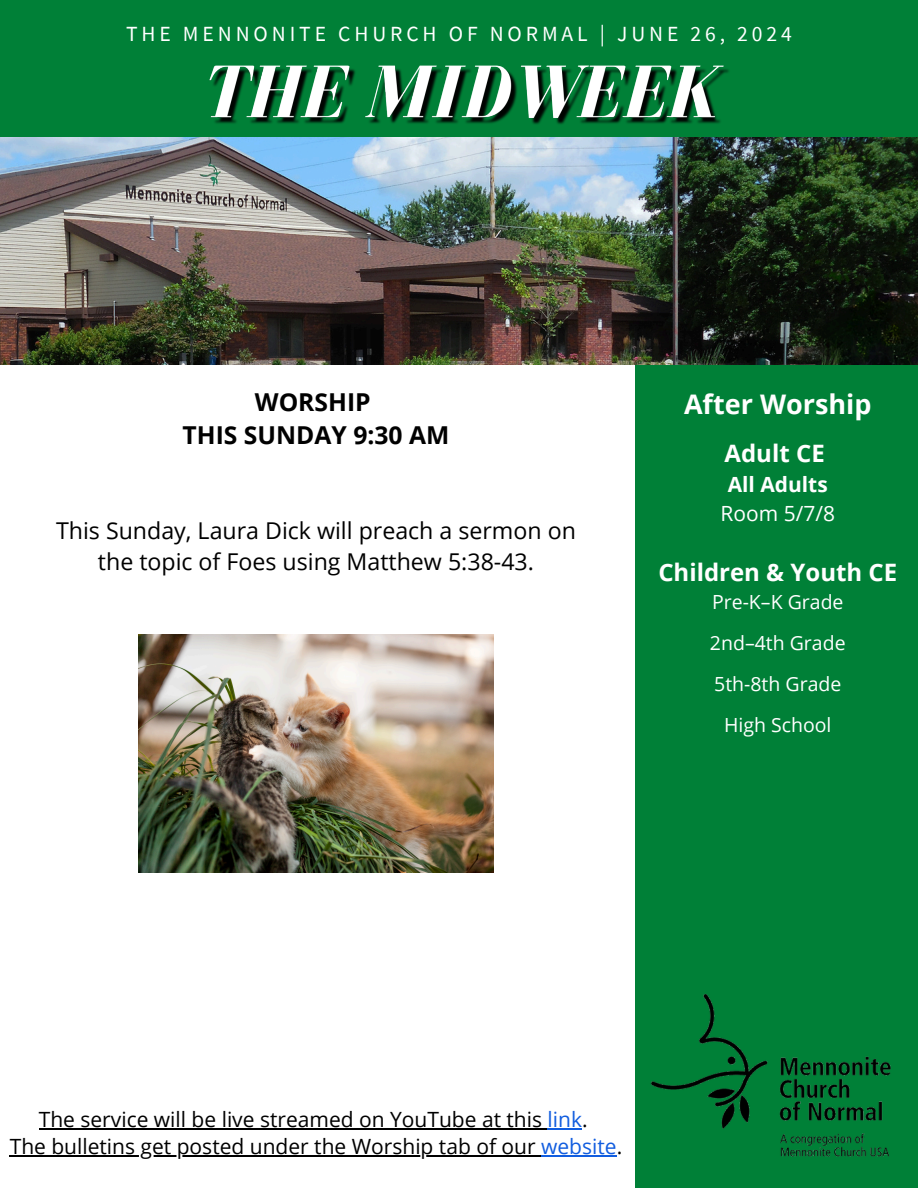
<style>
.page{position:relative;width:918px;height:1188px;background:#fff}
.page>*{position:absolute;margin:0;border:0;box-sizing:border-box;transform-origin:0 0}
.t1{font:700 27px "Open Sans";color:#fff}
.t2{font:700 24.75px/32.5px "Open Sans";color:#000;text-align:center}
.t3{font:700 24px "Open Sans";color:#fff}
.t4{font:23.25px/31.5px "Open Sans";color:#000;text-align:center}
.t5{font:21.6px "Source Sans Pro";letter-spacing:.18em;color:#fff}
.t6{font:21px "Open Sans";color:#000}
.t7{font:700 21px "Open Sans";color:#fff}
.t8{font:21px "Open Sans";color:#fff}
.t9{font:19.5px "Open Sans";color:#fff}
.s1{color:#115ddf}
</style>
<div class="page">
<div style="left:635px;top:342px;width:283px;height:846px;background:#008037"></div>
<img style="left:650px;top:994px;width:241px;height:163px">
<div style="left:0;top:0;width:918px;height:138px;background:#008037"></div>
<img style="left:209px;top:65px;width:520px;height:59px">
<hr style="left:39px;top:1128px;width:509px;height:2px;background:#000">
<hr style="left:548px;top:1128px;width:34px;height:2px;background:#115ddf">
<hr style="left:10px;top:1155px;width:531px;height:2px;background:#000">
<hr style="left:541px;top:1155px;width:76px;height:2px;background:#115ddf">
<img style="left:0;top:137px;width:918px;height:228px">
<img style="left:138px;top:635px;width:356px;height:237px">
<h4 class="t5" style="left:126px;top:20px;width:667px">THE MENNONITE CHURCH OF NORMAL | JUNE 26, 2024</h4>
<p class="t2" style="left:183px;top:385px;width:268px">WORSHIP<br>THIS SUNDAY 9:30 AM</p>
<h3 class="t1" style="left:684px;top:385px;width:189px">After Worship</h3>
<p class="t3" style="left:725px;top:436px;width:102px">Adult CE</p>
<p class="t7" style="left:728px;top:470px;width:101px">All Adults</p>
<p class="t8" style="left:721px;top:499px;width:116px">Room 5/7/8</p>
<p class="t4" style="left:56px;top:514px;width:521px">This Sunday, Laura Dick will preach a sermon on the topic of Foes using Matthew 5:38-43.</p>
<h5 class="t3" style="left:658px;top:555px;width:240px">Children &amp; Youth CE</h5>
<h5 class="t9" style="left:712px;top:588px;width:133px">Pre-K–K Grade</h5>
<p class="t9" style="left:710px;top:629px;width:137px">2nd–4th Grade</p>
<p class="t9" style="left:714px;top:670px;width:129px">5th-8th Grade</p>
<p class="t9" style="left:724px;top:711px;width:109px">High School</p>
<p class="t6" style="left:39px;top:1105px;width:550px">The service will be live streamed on YouTube at this <span class="s1">link</span>.</p>
<p class="t6" style="left:10px;top:1132px;width:614px">The bulletins get posted under the Worship tab of our <span class="s1">website</span>.</p>
</div>
